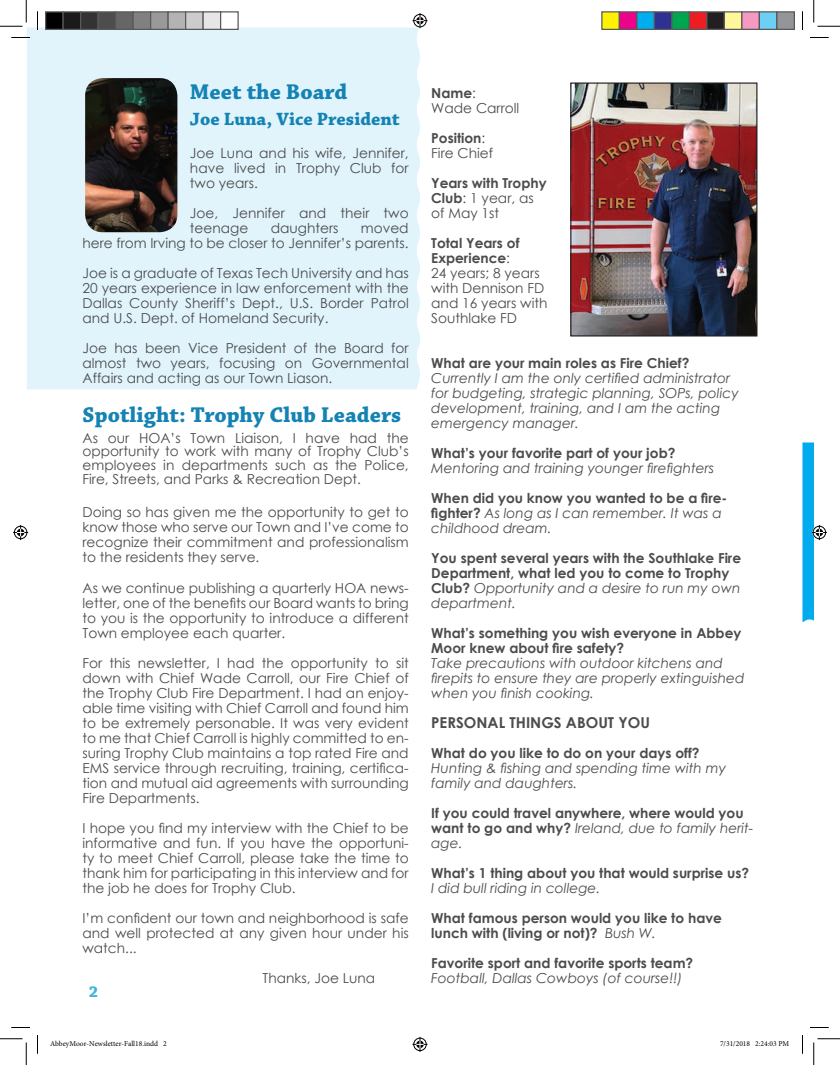
<style>
.page{position:relative;width:840px;height:1065px;background:#fff}
.page>*{position:absolute;margin:0;border:0;box-sizing:border-box;transform-origin:0 0}
.t1{font:700 22.5px "Chaparral Pro";color:#1483b4}
.t2{font:700 18.75px "Chaparral Pro";color:#1483b4}
.t3{font:700 16.5px "Chaparral Pro";color:#42b3da}
.t4{font:700 15px "Century Gothic";color:#4b4c4d}
.t5{font:13.75px/15px "Century Gothic";color:#4b4c4d;text-align:justify}
.t6{font:700 13.75px/15px "Century Gothic";color:#4b4c4d}
.t7{font:italic 13.75px/15px "Century Gothic";color:#4b4c4d}
.t8{font:7.5px "Minion Pro";color:#000}
.s1{font-weight:700}
.s2{font-weight:400}
.s3{font-weight:700;font-style:normal}
.s4{font-weight:400;font-style:italic}
</style>
<div class="page">
<img style="left:572px;top:84px;width:183px;height:251px">
<div style="left:570px;top:82px;width:187px;height:255px;border:1px solid #231f20"></div>
<div style="left:27px;top:28px;width:393px;height:361px;background:#e1f4fc"></div>
<img style="left:85px;top:78px;width:92px;height:154px">
<svg style="left:11px;top:37px;width:19px;height:1px"></svg>
<svg style="left:810px;top:37px;width:19px;height:1px"></svg>
<svg style="left:11px;top:1027px;width:19px;height:1px"></svg>
<svg style="left:810px;top:1027px;width:19px;height:1px"></svg>
<svg style="left:37px;top:11px;width:1px;height:19px"></svg>
<svg style="left:37px;top:1035px;width:1px;height:19px"></svg>
<svg style="left:802px;top:11px;width:1px;height:19px"></svg>
<svg style="left:802px;top:1035px;width:1px;height:19px"></svg>
<svg style="left:0;top:0;width:27px;height:27px"></svg>
<svg style="left:0;top:1039px;width:27px;height:26px"></svg>
<svg style="left:814px;top:0;width:26px;height:27px"></svg>
<svg style="left:814px;top:1039px;width:26px;height:26px"></svg>
<svg style="left:412px;top:13px;width:16px;height:15px"></svg>
<svg style="left:412px;top:1037px;width:16px;height:15px"></svg>
<svg style="left:13px;top:525px;width:15px;height:15px"></svg>
<svg style="left:802px;top:442px;width:25px;height:180px"></svg>
<div style="left:46px;top:12px;width:17px;height:17px;background:#000"></div>
<div style="left:45px;top:11px;width:19px;height:19px;border:1px solid #595959"></div>
<div style="left:63px;top:12px;width:18px;height:17px;background:#1a1a1a"></div>
<div style="left:62px;top:11px;width:19px;height:19px;border:1px solid #595959"></div>
<div style="left:81px;top:12px;width:17px;height:17px;background:#333"></div>
<div style="left:80px;top:11px;width:19px;height:19px;border:1px solid #595959"></div>
<div style="left:98px;top:12px;width:18px;height:17px;background:#4d4d4d"></div>
<div style="left:98px;top:11px;width:18px;height:19px;border:1px solid #595959"></div>
<div style="left:116px;top:12px;width:17px;height:17px;background:#666"></div>
<div style="left:115px;top:11px;width:19px;height:19px;border:1px solid #595959"></div>
<div style="left:133px;top:12px;width:18px;height:17px;background:#808080"></div>
<div style="left:132px;top:11px;width:19px;height:19px;border:1px solid #595959"></div>
<div style="left:151px;top:12px;width:17px;height:17px;background:#999"></div>
<div style="left:150px;top:11px;width:19px;height:19px;border:1px solid #595959"></div>
<div style="left:168px;top:12px;width:18px;height:17px;background:#b3b3b3"></div>
<div style="left:168px;top:11px;width:18px;height:19px;border:1px solid #595959"></div>
<div style="left:186px;top:12px;width:17px;height:17px;background:#ccc"></div>
<div style="left:185px;top:11px;width:19px;height:19px;border:1px solid #595959"></div>
<div style="left:203px;top:12px;width:18px;height:17px;background:#e6e6e6"></div>
<div style="left:202px;top:11px;width:19px;height:19px;border:1px solid #595959"></div>
<div style="left:220px;top:11px;width:19px;height:19px;border:1px solid #595959"></div>
<div style="left:602px;top:12px;width:17px;height:17px;background:#fff101"></div>
<div style="left:601px;top:11px;width:19px;height:19px;border:1px solid #595959"></div>
<div style="left:619px;top:12px;width:18px;height:17px;background:#ed028c"></div>
<div style="left:619px;top:11px;width:19px;height:19px;border:1px solid #595959"></div>
<div style="left:637px;top:12px;width:17px;height:17px;background:#00aeef"></div>
<div style="left:636px;top:11px;width:19px;height:19px;border:1px solid #595959"></div>
<div style="left:654px;top:12px;width:18px;height:17px;background:#2e3092"></div>
<div style="left:654px;top:11px;width:18px;height:19px;border:1px solid #595959"></div>
<div style="left:672px;top:12px;width:17px;height:17px;background:#00a54f"></div>
<div style="left:671px;top:11px;width:19px;height:19px;border:1px solid #595959"></div>
<div style="left:689px;top:12px;width:18px;height:17px;background:#ee1d23"></div>
<div style="left:689px;top:11px;width:19px;height:19px;border:1px solid #595959"></div>
<div style="left:707px;top:12px;width:17px;height:17px;background:#231f20"></div>
<div style="left:706px;top:11px;width:19px;height:19px;border:1px solid #595959"></div>
<div style="left:724px;top:12px;width:18px;height:17px;background:#fff79a"></div>
<div style="left:724px;top:11px;width:18px;height:19px;border:1px solid #595959"></div>
<div style="left:742px;top:12px;width:17px;height:17px;background:#f499c2"></div>
<div style="left:741px;top:11px;width:19px;height:19px;border:1px solid #595959"></div>
<div style="left:759px;top:12px;width:18px;height:17px;background:#6bcff6"></div>
<div style="left:759px;top:11px;width:19px;height:19px;border:1px solid #595959"></div>
<div style="left:777px;top:12px;width:17px;height:17px;background:#939598"></div>
<div style="left:776px;top:11px;width:19px;height:19px;border:1px solid #595959"></div>
<h1 class="t1" style="left:190px;top:79px;width:159px">Meet the Board</h1>
<h2 class="t2" style="left:190px;top:108px;width:211px">Joe Luna, Vice President</h2>
<p class="t5" style="left:190px;top:145px;width:220px">Joe Luna and his wife, Jennifer, have lived in Trophy Club for two years.</p>
<p class="t5" style="left:190px;top:205px;width:220px">Joe, Jennifer and their two teenage</p>
<p class="t5" style="left:83px;top:220px;width:328px;text-align:right">moved<br>here from Irving to be closer to Jennifer’s parents.</p>
<p class="t5" style="left:83px;top:265px;width:328px">Joe is a graduate of Texas Tech University and has 20 years experience in law enforcement with the Dallas County Sheriff’s Dept., U.S. Border Patrol and U.S. Dept. of Homeland Security.</p>
<p class="t5" style="left:83px;top:340px;width:328px">Joe has been Vice President of the Board for almost two years, focusing on Governmental Affairs and acting as our Town Liason.</p>
<p class="t5" style="left:271px;top:220px;width:69px">daughters</p>
<h1 class="t1" style="left:82px;top:402px;width:320px">Spotlight: Trophy Club Leaders</h1>
<p class="t5" style="left:82px;top:431px;width:328px;line-height:13.8px">As our HOA’s Town Liaison, I have had the opportunity to work with many of Trophy Club’s employees in departments such as the Police, Fire, Streets, and Parks &amp; Recreation Dept.</p>
<p class="t5" style="left:82px;top:505px;width:328px">Doing so has given me the opportunity to get to know those who serve our Town and I’ve come to recognize their commitment and professionalism to the residents they serve.</p>
<p class="t5" style="left:82px;top:580px;width:328px">As we continue publishing a quarterly HOA news&shy;letter, one of the benefits our Board wants to bring to you is the opportunity to introduce a different Town employee each quarter.</p>
<p class="t5" style="left:82px;top:655px;width:328px">For this newsletter, I had the opportunity to sit down with Chief Wade Carroll, our Fire Chief of the Trophy Club Fire Department. I had an enjoy&shy;able time visiting with Chief Carroll and found him to be extremely personable. It was very evident to me that Chief Carroll is highly committed to en&shy;suring Trophy Club maintains a top rated Fire and EMS service through recruiting, training, certifica&shy;tion and mutual aid agreements with surrounding Fire Departments.</p>
<p class="t5" style="left:82px;top:820px;width:328px">I hope you find my interview with the Chief to be informative and fun. If you have the opportuni&shy;ty to meet Chief Carroll, please take the time to thank him for participating in this interview and for the job he does for Trophy Club.</p>
<p class="t5" style="left:82px;top:910px;width:328px">I’m confident our town and neighborhood is safe and well protected at any given hour under his watch...</p>
<p class="t5" style="left:263px;top:970px;width:114px">Thanks, Joe Luna</p>
<p class="t3" style="left:89px;top:982px;width:11px">2</p>
<p class="t5" style="left:431px;top:85px;width:90px"><span class="s1">Name</span>:<br>Wade Carroll</p>
<p class="t5" style="left:431px;top:130px;width:63px"><span class="s1">Position</span>:<br>Fire Chief</p>
<p class="t6" style="left:431px;top:174px;width:117px">Years with Trophy<br>Club<span class="s2">: 1 year, as of May 1st</span></p>
<p class="t5" style="left:431px;top:235px;width:118px;text-align:left"><span class="s1">Total Years of<br>Experience</span>:<br>24 years; 8 years with Dennison FD and 16 years with<br>Southlake FD</p>
<p class="t6" style="left:431px;top:354px;width:260px">What are your main roles as Fire Chief?</p>
<p class="t7" style="left:431px;top:370px;width:309px">Currently I am the only certified administrator for budgeting, strategic planning, SOPs, policy development, training, and I am the acting emergency manager.</p>
<p class="t6" style="left:431px;top:444px;width:246px">What’s your favorite part of your job?</p>
<p class="t7" style="left:431px;top:460px;width:284px">Mentoring and training younger firefighters</p>
<p class="t7" style="left:431px;top:490px;width:298px"><span class="s3">When did you know you wanted to be a fire&shy;fighter?</span> As long as I can remember. It was a childhood dream.</p>
<p class="t6" style="left:431px;top:549px;width:311px">You spent several years with the Southlake Fire Department, what led you to come to Trophy Club? <span class="s4">Opportunity and a desire to run my own department.</span></p>
<p class="t6" style="left:431px;top:624px;width:312px">What’s something you wish everyone in Abbey<br>Moor knew about fire safety?</p>
<p class="t7" style="left:431px;top:655px;width:315px">Take precautions with outdoor kitchens and firepits to ensure they are properly extinguished when you finish cooking.</p>
<p class="t4" style="left:431px;top:711px;width:220px">PERSONAL THINGS ABOUT YOU</p>
<p class="t6" style="left:431px;top:744px;width:270px">What do you like to do on your days off?</p>
<p class="t7" style="left:431px;top:760px;width:296px">Hunting &amp; fishing and spending time with my family and daughters.</p>
<p class="t6" style="left:431px;top:804px;width:324px">If you could travel anywhere, where would you want to go and why? <span class="s4">Ireland, due to family herit&shy;age.</span></p>
<p class="t6" style="left:431px;top:864px;width:319px">What’s 1 thing about you that would surprise us?</p>
<p class="t7" style="left:431px;top:880px;width:171px">I did bull riding in college.</p>
<p class="t6" style="left:431px;top:909px;width:292px">What famous person would you like to have lunch with (living or not)? <span class="s4">Bush W.</span></p>
<p class="t6" style="left:431px;top:954px;width:264px">Favorite sport and favorite sports team?</p>
<p class="t7" style="left:431px;top:970px;width:253px">Football, Dallas Cowboys (of course!!)</p>
<p class="t8" style="left:50px;top:1039px;width:118px">AbbeyMoor-Newsletter-Fall18.indd 2</p>
<p class="t8" style="left:720px;top:1039px;width:71px">7/31/2018 2:24:03 PM</p>
</div>
